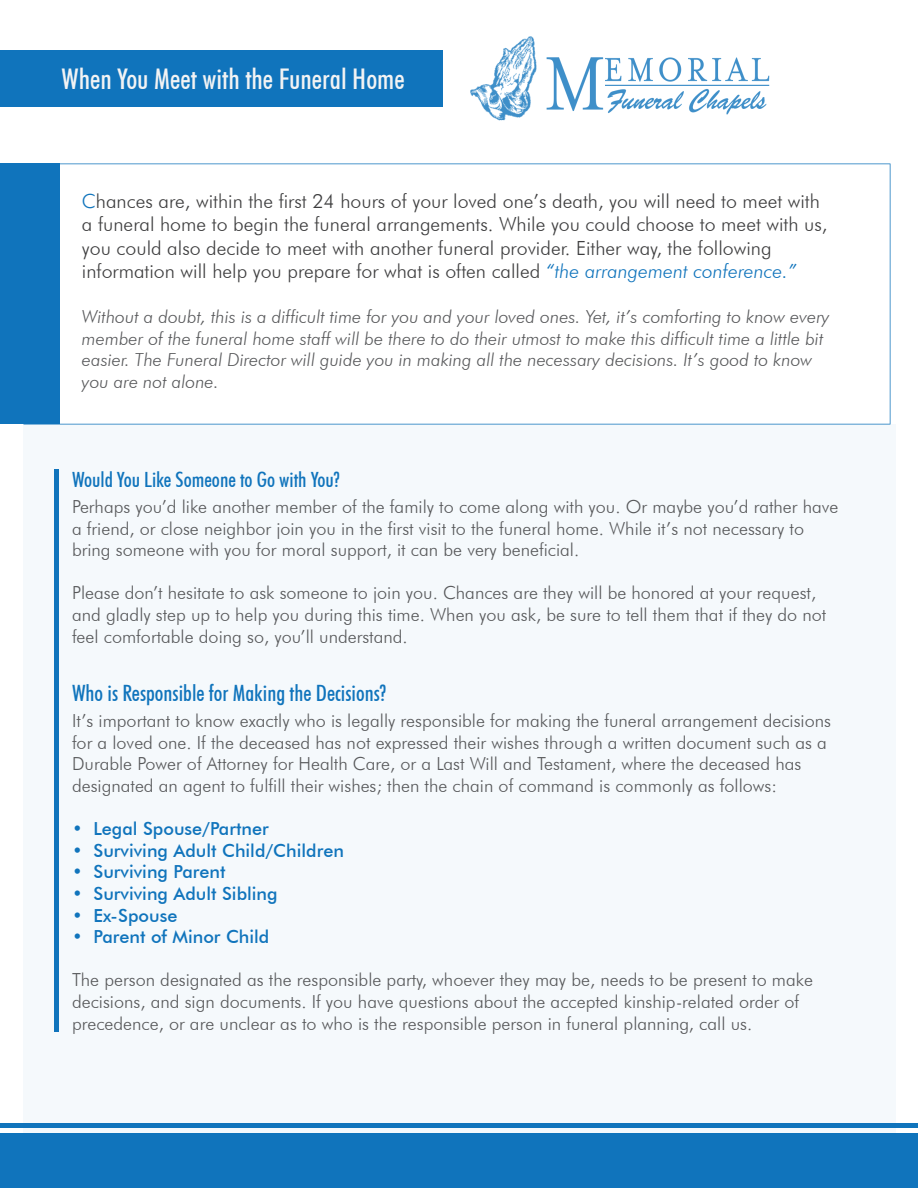
<style>
.page{position:relative;width:918px;height:1188px;background:#fff}
.page>*{position:absolute;margin:0;border:0;box-sizing:border-box;transform-origin:0 0}
.t1{font:500 condensed 28.5px "Futura BT";color:#f2f3f4}
.t2{font:500 condensed 22.5px "Futura BT";color:#1074bc}
.t3{font:500 condensed 21px "Futura BT";color:#1074bc}
.t4{font:300 19.5px/23.4px "Futura BT";color:#3e3e3f}
.t5{font:300 18px/21.6px "Futura BT";color:#57585a}
.t6{font:italic 300 18px/21.6px "Futura BT";color:#57585a}
.t7{font:500 18px "Futura BT";color:#1074bc}
.s1{color:#1074bc}
.s2{font-style:italic;color:#1074bc}
.s3{font-weight:300}
</style>
<div class="page">
<div style="left:23px;top:424px;width:873px;height:710px;background:#f5f9fc"></div>
<div style="left:0;top:50px;width:442px;height:57px;background:#1074bc"></div>
<svg style="left:470px;top:36px;width:300px;height:85px"></svg>
<svg style="left:59px;top:164px;width:832px;height:260px"></svg>
<div style="left:0;top:164px;width:59px;height:260px;background:#1074bc"></div>
<div style="left:0;top:1133px;width:918px;height:55px;background:#1074bc"></div>
<div style="left:0;top:1123px;width:918px;height:5px;background:#1074bc"></div>
<hr style="left:55px;top:469px;width:4px;height:563px;background:#1074bc">
<h1 class="t1" style="left:62px;top:62px;width:345px">When You Meet with the Funeral Home</h1>
<p class="t4" style="left:82px;top:189px;width:747px"><span class="s1">C</span>hances are, within the first 24 hours of your loved one’s death, you will need to meet with a funeral home to begin the funeral arrangements. While you could choose to meet with us, you could also decide to meet with another funeral provider. Either way, the following information will help you prepare for what is often called <span class="s2">“the arrangement conference.”</span></p>
<p class="t6" style="left:82px;top:306px;width:749px">Without a doubt, this is a difficult time for you and your loved ones. Yet, it’s comforting to know every member of the funeral home staff will be there to do their utmost to make this difficult time a little bit easier. The Funeral Director will guide you in making all the necessary decisions. It’s good to know you are not alone.</p>
<p class="t3" style="left:72px;top:467px;width:269px">Would You Like Someone to Go with You?</p>
<p class="t5" style="left:72px;top:496px;width:768px">Perhaps you’d like another member of the family to come along with you. Or maybe you’d rather have a friend, or close neighbor join you in the first visit to the funeral home. While it’s not necessary to bring someone with you for moral support, it can be very beneficial.</p>
<p class="t5" style="left:72px;top:582px;width:756px">Please don’t hesitate to ask someone to join you. Chances are they will be honored at your request, and gladly step up to help you during this time. When you ask, be sure to tell them that if they do not feel comfortable doing so, you’ll understand.</p>
<p class="t2" style="left:72px;top:679px;width:316px">Who is Responsible for Making the Decisions?</p>
<p class="t5" style="left:72px;top:710px;width:761px">It’s important to know exactly who is legally responsible for making the funeral arrangement decisions for a loved one. If the deceased has not expressed their wishes through a written document such as a Durable Power of Attorney for Health Care, or a Last Will and Testament, where the deceased has designated an agent to fulfill their wishes; then the chain of command is commonly as follows:</p>
<p class="t7" style="left:72px;top:818px;width:198px"><span class="s3">•</span> Legal Spouse/Partner</p>
<p class="t7" style="left:72px;top:839px;width:273px">• Surviving Adult Child/Children</p>
<p class="t7" style="left:72px;top:861px;width:155px">• Surviving Parent</p>
<p class="t7" style="left:72px;top:883px;width:207px">• Surviving Adult Sibling</p>
<p class="t7" style="left:72px;top:904px;width:107px">• Ex-Spouse</p>
<p class="t7" style="left:72px;top:926px;width:199px">• Parent of Minor Child</p>
<p class="t5" style="left:72px;top:969px;width:743px">The person designated as the responsible party, whoever they may be, needs to be present to make decisions, and sign documents. If you have questions about the accepted kinship-related order of precedence, or are unclear as to who is the responsible person in funeral planning, call us.</p>
</div>
